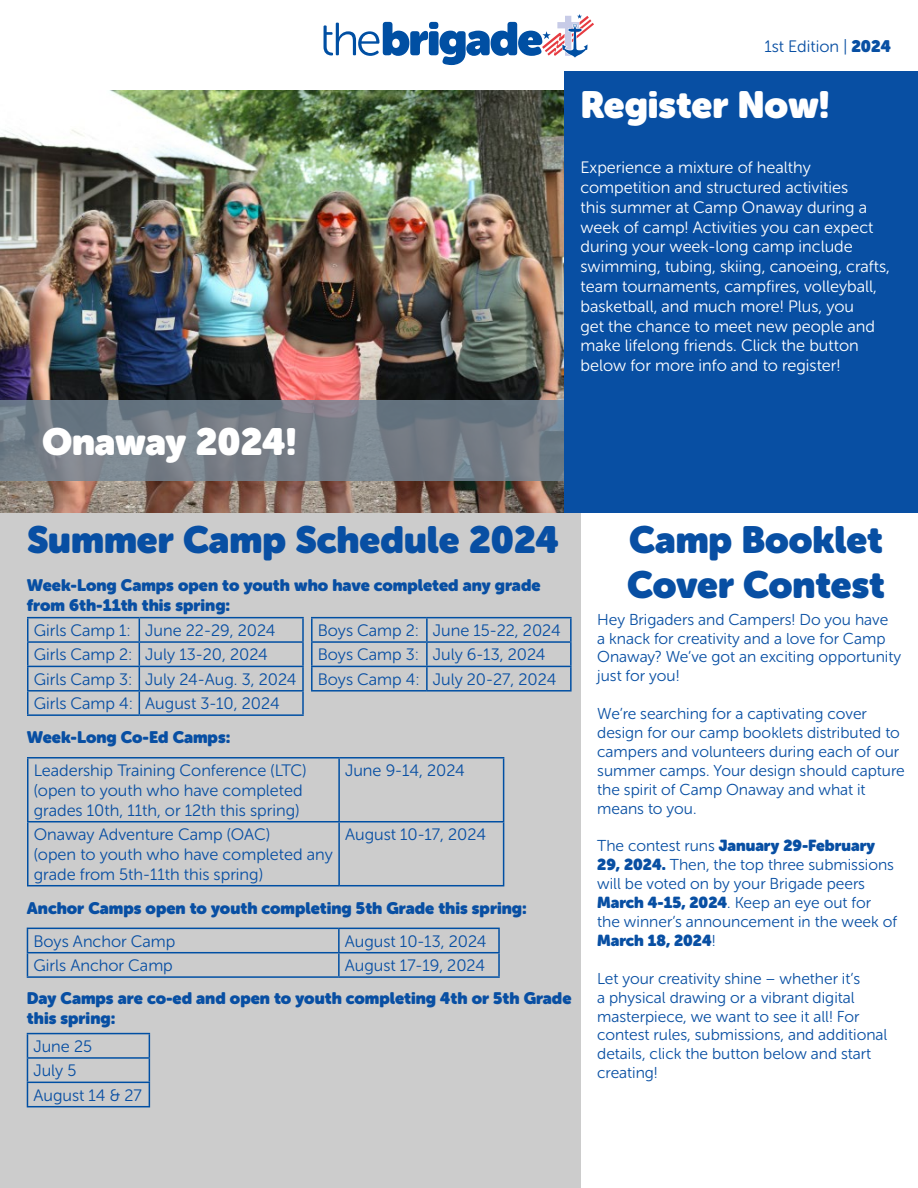
<style>
.page{position:relative;width:918px;height:1188px;background:#fff}
.page>*{position:absolute;margin:0;border:0;box-sizing:border-box;transform-origin:0 0}
.t1{font:37.5px/45px "Museo Sans Rounded";color:#084fa3}
.t2{font:37.5px "Museo Sans Rounded";color:#fff}
.t3{font:16.5px/24.3px "Museo Sans Rounded 300";color:#084fa3}
.t4{font:16.5px/19.8px "Museo Sans Rounded 300";color:#fff}
.t5{font:16.5px/19.8px "Museo Sans Rounded";color:#084fa3}
.t6{font:15.75px/18.9px "Museo Sans Rounded 300";color:#084fa3}
.t7{font:15.75px "Museo Sans Rounded";color:#084fa3}
.s1{font-family:"Museo Sans Rounded"}
.s2{font-family:"Museo Sans Rounded 300"}
</style>
<div class="page">
<img style="left:0;top:90px;width:565px;height:423px">
<div style="left:0;top:513px;width:580px;height:675px;background:#ccc"></div>
<svg style="left:324px;top:14px;width:270px;height:51px"></svg>
<svg style="left:0;top:401px;width:565px;height:80px;background:#747e88"></svg>
<div style="left:565px;top:71px;width:353px;height:442px;background:#084fa3"></div>
<hr style="left:27px;top:617px;width:112px;height:1px;background:#004fa3">
<hr style="left:139px;top:617px;width:165px;height:1px;background:#004fa3">
<hr style="left:302px;top:618px;width:2px;height:23px;background:#004fa3">
<hr style="left:27px;top:641px;width:112px;height:2px;background:#004fa3">
<hr style="left:139px;top:641px;width:165px;height:2px;background:#004fa3">
<hr style="left:302px;top:643px;width:2px;height:23px;background:#004fa3">
<hr style="left:27px;top:666px;width:112px;height:1px;background:#004fa3">
<hr style="left:139px;top:666px;width:165px;height:1px;background:#004fa3">
<hr style="left:302px;top:667px;width:2px;height:23px;background:#004fa3">
<hr style="left:27px;top:690px;width:112px;height:2px;background:#004fa3">
<svg style="left:27px;top:618px;width:1px;height:96px"></svg>
<hr style="left:139px;top:690px;width:165px;height:2px;background:#004fa3">
<svg style="left:139px;top:618px;width:1px;height:96px"></svg>
<hr style="left:302px;top:692px;width:2px;height:22px;background:#004fa3">
<hr style="left:27px;top:714px;width:112px;height:2px;background:#004fa3">
<hr style="left:139px;top:714px;width:165px;height:2px;background:#004fa3">
<hr style="left:311px;top:617px;width:116px;height:1px;background:#004fa3">
<hr style="left:311px;top:618px;width:2px;height:23px;background:#004fa3">
<hr style="left:427px;top:617px;width:145px;height:1px;background:#004fa3">
<hr style="left:426px;top:618px;width:2px;height:23px;background:#004fa3">
<hr style="left:570px;top:618px;width:2px;height:23px;background:#004fa3">
<hr style="left:311px;top:641px;width:116px;height:2px;background:#004fa3">
<hr style="left:311px;top:643px;width:2px;height:23px;background:#004fa3">
<hr style="left:427px;top:641px;width:145px;height:2px;background:#004fa3">
<hr style="left:426px;top:643px;width:2px;height:23px;background:#004fa3">
<hr style="left:570px;top:643px;width:2px;height:23px;background:#004fa3">
<hr style="left:311px;top:666px;width:116px;height:1px;background:#004fa3">
<hr style="left:311px;top:667px;width:2px;height:23px;background:#004fa3">
<hr style="left:427px;top:666px;width:145px;height:1px;background:#004fa3">
<hr style="left:426px;top:667px;width:2px;height:23px;background:#004fa3">
<hr style="left:570px;top:667px;width:2px;height:23px;background:#004fa3">
<hr style="left:311px;top:690px;width:116px;height:2px;background:#004fa3">
<hr style="left:427px;top:690px;width:145px;height:2px;background:#004fa3">
<hr style="left:27px;top:757px;width:312px;height:2px;background:#004fa3">
<hr style="left:27px;top:759px;width:1px;height:62px;background:#004fa3">
<hr style="left:339px;top:757px;width:165px;height:2px;background:#004fa3">
<hr style="left:338px;top:759px;width:2px;height:62px;background:#004fa3">
<hr style="left:503px;top:759px;width:1px;height:62px;background:#004fa3">
<hr style="left:27px;top:821px;width:312px;height:1px;background:#004fa3">
<hr style="left:27px;top:822px;width:1px;height:63px;background:#004fa3">
<hr style="left:339px;top:821px;width:165px;height:1px;background:#004fa3">
<hr style="left:338px;top:822px;width:2px;height:63px;background:#004fa3">
<hr style="left:503px;top:822px;width:1px;height:63px;background:#004fa3">
<hr style="left:27px;top:885px;width:312px;height:1px;background:#004fa3">
<hr style="left:339px;top:885px;width:165px;height:1px;background:#004fa3">
<hr style="left:27px;top:928px;width:312px;height:1px;background:#004fa3">
<hr style="left:339px;top:928px;width:161px;height:1px;background:#004fa3">
<hr style="left:338px;top:929px;width:2px;height:23px;background:#004fa3">
<hr style="left:498px;top:929px;width:2px;height:23px;background:#004fa3">
<hr style="left:27px;top:952px;width:312px;height:1px;background:#004fa3">
<svg style="left:27px;top:929px;width:1px;height:47px"></svg>
<hr style="left:339px;top:952px;width:161px;height:1px;background:#004fa3">
<hr style="left:338px;top:953px;width:2px;height:23px;background:#004fa3">
<hr style="left:498px;top:953px;width:2px;height:23px;background:#004fa3">
<hr style="left:27px;top:976px;width:312px;height:2px;background:#004fa3">
<hr style="left:339px;top:976px;width:161px;height:2px;background:#004fa3">
<hr style="left:27px;top:1033px;width:123px;height:1px;background:#004fa3">
<hr style="left:27px;top:1057px;width:123px;height:2px;background:#004fa3">
<hr style="left:27px;top:1082px;width:123px;height:1px;background:#004fa3">
<svg style="left:27px;top:1034px;width:1px;height:72px"></svg>
<svg style="left:149px;top:1034px;width:1px;height:72px"></svg>
<hr style="left:27px;top:1106px;width:123px;height:1px;background:#004fa3">
<p class="t3" style="left:764px;top:34px;width:128px">1st Edition | <span class="s1">2024</span></p>
<h1 class="t2" style="left:42px;top:420px;width:256px">Onaway 2024!</h1>
<h1 class="t2" style="left:581px;top:83px;width:251px">Register Now!</h1>
<p class="t4" style="left:580px;top:158px;width:311px">Experience a mixture of healthy competition and structured activities<br>this summer at Camp Onaway during a week of camp! Activities you can expect during your week-long camp include swimming, tubing, skiing, canoeing, crafts, team tournaments, campfires, volleyball, basketball, and much more! Plus, you<br>get the chance to meet new people and make lifelong friends. Click the button below for more info and to register!</p>
<h1 class="t1" style="left:27px;top:518px;width:534px">Summer Camp Schedule 2024</h1>
<h1 class="t1" style="left:627px;top:518px;width:259px">Camp Booklet<br>Cover Contest</h1>
<p class="t5" style="left:27px;top:575px;width:515px">Week-Long Camps open to youth who have completed any grade from 6th-11th this spring:</p>
<p class="t6" style="left:597px;top:610px;width:306px">Hey Brigaders and Campers! Do you have<br>a knack for creativity and a love for Camp Onaway? We’ve got an exciting opportunity just for you!</p>
<p class="t6" style="left:597px;top:704px;width:309px">We’re searching for a captivating cover design for our camp booklets distributed to campers and volunteers during each of our summer camps. Your design should capture the spirit of Camp Onaway and what it means to you.</p>
<p class="t7" style="left:597px;top:837px;width:279px"><span class="s2">The contest runs</span> January 29-February</p>
<p class="t6" style="left:597px;top:856px;width:301px"><span class="s1">29, 2024.</span> Then, the top three submissions will be voted on by your Brigade peers <span class="s1">March 4-15, 2024</span>. Keep an eye out for the winner’s announcement in the week of</p>
<p class="t7" style="left:597px;top:931px;width:120px">March 18, 2024<span class="s2">!</span></p>
<p class="t6" style="left:597px;top:969px;width:292px">Let your creativity shine – whether it’s<br>a physical drawing or a vibrant digital masterpiece, we want to see it all! For contest rules, submissions, and additional details, click the button below and start creating!</p>
<p class="t3" style="left:34px;top:618px;width:264px">Girls Camp 1: June 22-29, 2024<br>Girls Camp 2: July 13-20, 2024<br>Girls Camp 3: July 24-Aug. 3, 2024<br>Girls Camp 4: August 3-10, 2024</p>
<p class="t3" style="left:318px;top:618px;width:245px">Boys Camp 2: June 15-22, 2024<br>Boys Camp 3: July 6-13, 2024<br>Boys Camp 4: July 20-27, 2024</p>
<p class="t5" style="left:27px;top:727px;width:205px">Week-Long Co-Ed Camps:</p>
<p class="t3" style="left:34px;top:761px;width:274px;line-height:19.8px">Leadership Training Conference (LTC) (open to youth who have completed grades 10th, 11th, or 12th this spring)</p>
<p class="t3" style="left:345px;top:758px;width:121px">June 9-14, 2024</p>
<p class="t3" style="left:34px;top:825px;width:301px;line-height:19.8px">Onaway Adventure Camp (OAC)<br>(open to youth who have completed any grade from 5th-11th this spring)</p>
<p class="t3" style="left:345px;top:822px;width:142px">August 10-17, 2024</p>
<p class="t5" style="left:27px;top:898px;width:501px">Anchor Camps open to youth completing 5th Grade this spring:</p>
<p class="t3" style="left:33px;top:929px;width:144px">Boys Anchor Camp</p>
<p class="t3" style="left:345px;top:929px;width:143px">August 10-13, 2024</p>
<p class="t3" style="left:33px;top:953px;width:141px">Girls Anchor Camp</p>
<p class="t3" style="left:345px;top:953px;width:142px">August 17-19, 2024</p>
<p class="t5" style="left:27px;top:989px;width:546px">Day Camps are co-ed and open to youth completing 4th or 5th Grade this spring:</p>
<p class="t3" style="left:33px;top:1034px;width:110px">June 25<br>July 5<br>August 14 &amp; 27</p>
</div>
